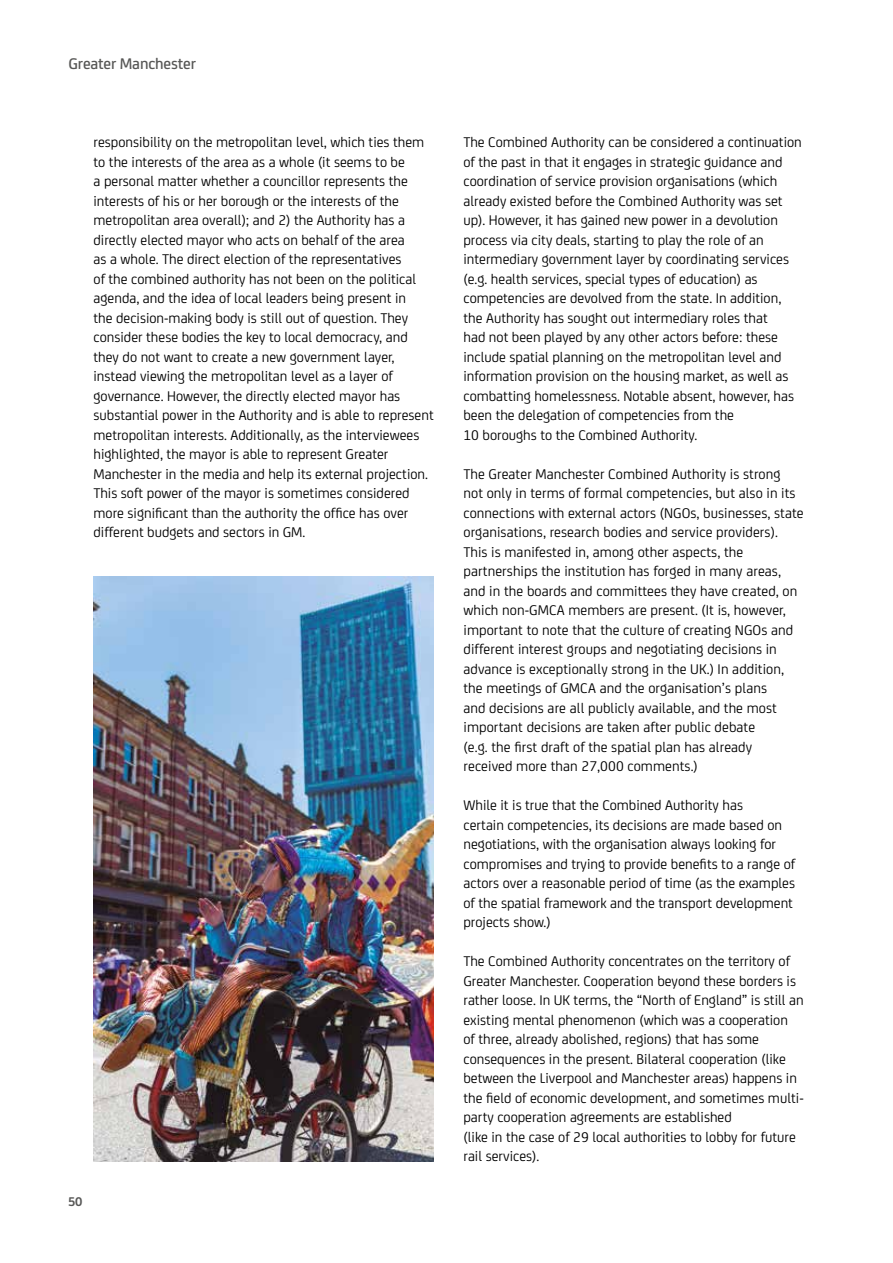
<style>
.page{position:relative;width:893px;height:1263px;background:#fff}
.page>*{position:absolute;margin:0;border:0;box-sizing:border-box;transform-origin:0 0}
.t1{font:500 16.5px "FS Joey";letter-spacing:-.01em;color:#575756}
.t2{font:15px/19.5px "FS Joey";color:#000}
.t3{font:700 13.5px "FS Joey";color:#575756}
</style>
<div class="page">
<img style="left:94px;top:576px;width:340px;height:585px">
<p class="t1" style="left:68px;top:51px;width:129px">Greater Manchester</p>
<p class="t2" style="left:94px;top:131px;width:342px">responsibility on the metropolitan level, which ties them to the interests of the area as a whole (it seems to be<br>a personal matter whether a councillor represents the interests of his or her borough or the interests of the metropolitan area overall); and 2) the Authority has a directly elected mayor who acts on behalf of the area<br>as a whole. The direct election of the representatives<br>of the combined authority has not been on the political agenda, and the idea of local leaders being present in<br>the decision-making body is still out of question. They consider these bodies the key to local democracy, and they do not want to create a new government layer, instead viewing the metropolitan level as a layer of governance. However, the directly elected mayor has substantial power in the Authority and is able to represent metropolitan interests. Additionally, as the interviewees highlighted, the mayor is able to represent Greater Manchester in the media and help its external projection.<br>This soft power of the mayor is sometimes considered more significant than the authority the office has over different budgets and sectors in GM.</p>
<p class="t2" style="left:463px;top:131px;width:340px">The Combined Authority can be considered a continuation of the past in that it engages in strategic guidance and coordination of service provision organisations (which already existed before the Combined Authority was set up). However, it has gained new power in a devolution process via city deals, starting to play the role of an intermediary government layer by coordinating services (e.g. health services, special types of education) as competencies are devolved from the state. In addition, the Authority has sought out intermediary roles that<br>had not been played by any other actors before: these include spatial planning on the metropolitan level and information provision on the housing market, as well as combatting homelessness. Notable absent, however, has been the delegation of competencies from the<br>10 boroughs to the Combined Authority.</p>
<p class="t2" style="left:463px;top:463px;width:342px">The Greater Manchester Combined Authority is strong not only in terms of formal competencies, but also in its connections with external actors (NGOs, businesses, state organisations, research bodies and service providers).<br>This is manifested in, among other aspects, the partnerships the institution has forged in many areas, and in the boards and committees they have created, on which non-GMCA members are present. (It is, however, important to note that the culture of creating NGOs and different interest groups and negotiating decisions in advance is exceptionally strong in the UK.) In addition, the meetings of GMCA and the organisation’s plans<br>and decisions are all publicly available, and the most important decisions are taken after public debate<br>(e.g. the first draft of the spatial plan has already received more than 27,000 comments.)</p>
<p class="t2" style="left:463px;top:794px;width:333px">While it is true that the Combined Authority has<br>certain competencies, its decisions are made based on negotiations, with the organisation always looking for compromises and trying to provide benefits to a range of actors over a reasonable period of time (as the examples of the spatial framework and the transport development projects show.)</p>
<p class="t2" style="left:463px;top:950px;width:342px">The Combined Authority concentrates on the territory of Greater Manchester. Cooperation beyond these borders is rather loose. In UK terms, the “North of England” is still an existing mental phenomenon (which was a cooperation<br>of three, already abolished, regions) that has some consequences in the present. Bilateral cooperation (like between the Liverpool and Manchester areas) happens in the field of economic development, and sometimes multi&shy;party cooperation agreements are established<br>(like in the case of 29 local authorities to lobby for future rail services).</p>
<p class="t3" style="left:68px;top:1192px;width:16px">50</p>
</div>
